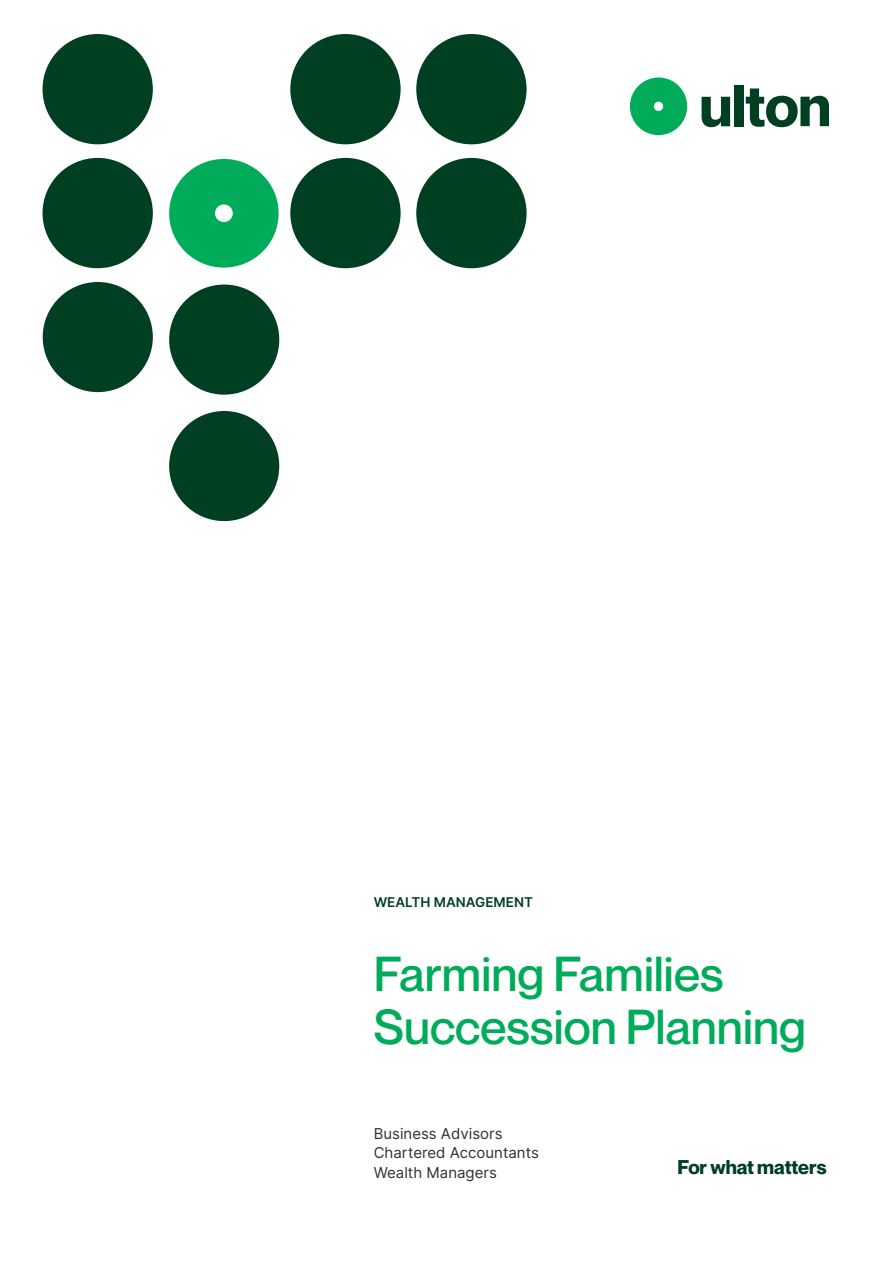
<style>
.page{position:relative;width:893px;height:1263px;background:#fff}
.page>*{position:absolute;margin:0;border:0;box-sizing:border-box;transform-origin:0 0}
.Heading_1{font:500 48px/52.5px "Neue Montreal";color:#00ac59}
.t1{font:700 19.5px "Neue Montreal";color:#003f22}
.t2{font:15px "Inter";color:#312f30}
.Heading_4{font:600 13.5px "Inter";color:#003f22}
</style>
<div class="page">
<svg style="left:630px;top:77px;width:57px;height:58px"></svg>
<svg style="left:702px;top:97px;width:28px;height:30px"></svg>
<div style="left:734px;top:85px;width:9px;height:41px;background:#003f22"></div>
<svg style="left:746px;top:88px;width:83px;height:39px"></svg>
<div style="left:43px;top:158px;width:110px;height:110px;background:#003f22;border-radius:50%"></div>
<div style="left:43px;top:34px;width:110px;height:110px;background:#003f22;border-radius:50%"></div>
<div style="left:290px;top:158px;width:111px;height:110px;background:#003f22;border-radius:50%"></div>
<div style="left:169px;top:411px;width:110px;height:110px;background:#003f22;border-radius:50%"></div>
<div style="left:169px;top:285px;width:110px;height:110px;background:#003f22;border-radius:50%"></div>
<div style="left:43px;top:282px;width:110px;height:110px;background:#003f22;border-radius:50%"></div>
<div style="left:290px;top:34px;width:111px;height:110px;background:#003f22;border-radius:50%"></div>
<svg style="left:169px;top:159px;width:110px;height:109px"></svg>
<div style="left:416px;top:158px;width:111px;height:110px;background:#003f22;border-radius:50%"></div>
<div style="left:416px;top:34px;width:111px;height:110px;background:#003f22;border-radius:50%"></div>
<p class="Heading_4" style="left:374px;top:892px;width:161px">WEALTH MANAGEMENT</p>
<p class="Heading_1" style="left:374px;top:948px;width:434px">Farming Families<br>Succession Planning</p>
<p class="t2" style="left:374px;top:1122px;width:130px">Business Advisors</p>
<p class="t2" style="left:374px;top:1142px;width:167px">Chartered Accountants</p>
<p class="t2" style="left:374px;top:1161px;width:125px">Wealth Managers</p>
<p class="t1" style="left:677px;top:1155px;width:151px">For what matters</p>
</div>
